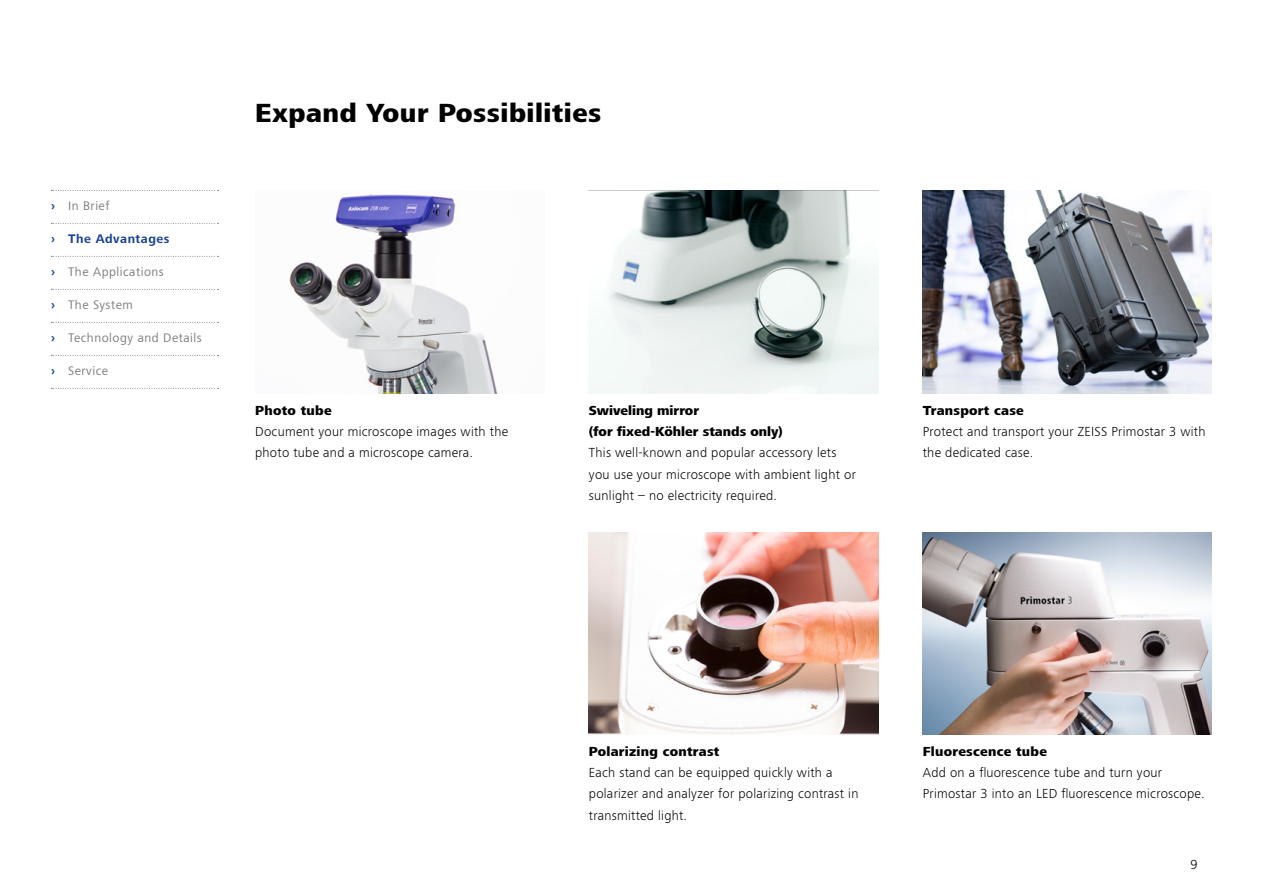
<style>
.page{position:relative;width:1263px;height:893px;background:#fff}
.page>*{position:absolute;margin:0;border:0;box-sizing:border-box;transform-origin:0 0}
.t1{font:800 27px "ZEISS Frutiger Next W1 G";letter-spacing:.02em;color:#000}
.t2{font:300 13.5px/21.3px "ZEISS Frutiger Next W1 G";letter-spacing:.02em;color:#000}
.t3{font:800 13.5px "ZEISS Frutiger Next W1 G";letter-spacing:.02em;color:#000}
.t4{font:800 13.5px/21.3px "ZEISS Frutiger Next W1 G";color:#000}
.t5{font:12.75px "ZEISS Frutiger Next W1 G";letter-spacing:.04em;color:#7c7b7b}
.t6{font:700 12.75px "ZEISS Frutiger Next W1 G";letter-spacing:.04em;color:#164194}
.s1{font-weight:700;color:#164194}
</style>
<div class="page">
<img style="left:589px;top:190px;width:289px;height:203px">
<img style="left:923px;top:190px;width:289px;height:203px">
<img style="left:589px;top:532px;width:289px;height:202px">
<img style="left:923px;top:532px;width:289px;height:202px">
<img style="left:289px;top:194px;width:208px;height:199px">
<svg style="left:51px;top:190px;width:168px;height:1px"></svg>
<svg style="left:51px;top:223px;width:168px;height:1px"></svg>
<svg style="left:51px;top:256px;width:168px;height:1px"></svg>
<svg style="left:51px;top:289px;width:168px;height:1px"></svg>
<svg style="left:51px;top:322px;width:168px;height:1px"></svg>
<svg style="left:51px;top:355px;width:168px;height:1px"></svg>
<svg style="left:51px;top:388px;width:168px;height:1px"></svg>
<p class="t5" style="left:51px;top:197px;width:60px"><span class="s1">›</span> In Brief</p>
<p class="t6" style="left:51px;top:230px;width:120px">› The Advantages</p>
<p class="t5" style="left:51px;top:263px;width:114px"><span class="s1">›</span> The Applications</p>
<p class="t5" style="left:51px;top:296px;width:83px"><span class="s1">›</span> The System</p>
<p class="t5" style="left:51px;top:329px;width:152px"><span class="s1">›</span> Technology and Details</p>
<p class="t5" style="left:51px;top:362px;width:59px"><span class="s1">›</span> Service</p>
<h1 class="t1" style="left:255px;top:93px;width:348px">Expand Your Possibilities</h1>
<p class="t3" style="left:255px;top:401px;width:78px">Photo tube</p>
<p class="t2" style="left:255px;top:420px;width:254px">Document your microscope images with the photo tube and a microscope camera.</p>
<p class="t4" style="left:589px;top:399px;width:195px">Swiveling mirror<br>(for fixed-Köhler stands only)</p>
<p class="t2" style="left:589px;top:441px;width:268px">This well-known and popular accessory lets you use your microscope with ambient light or sunlight – no electricity required.</p>
<p class="t3" style="left:923px;top:401px;width:103px">Transport case</p>
<p class="t2" style="left:923px;top:420px;width:284px">Protect and transport your ZEISS Primostar 3 with the dedicated case.</p>
<p class="t3" style="left:589px;top:741px;width:132px">Polarizing contrast</p>
<p class="t2" style="left:589px;top:761px;width:271px">Each stand can be equipped quickly with a polarizer and analyzer for polarizing contrast in transmitted light.</p>
<p class="t3" style="left:923px;top:741px;width:126px">Fluorescence tube</p>
<p class="t2" style="left:923px;top:761px;width:284px">Add on a fluorescence tube and turn your<br>Primostar 3 into an LED fluorescence microscope.</p>
<p class="t2" style="left:1190px;top:853px;width:9px">9</p>
</div>
